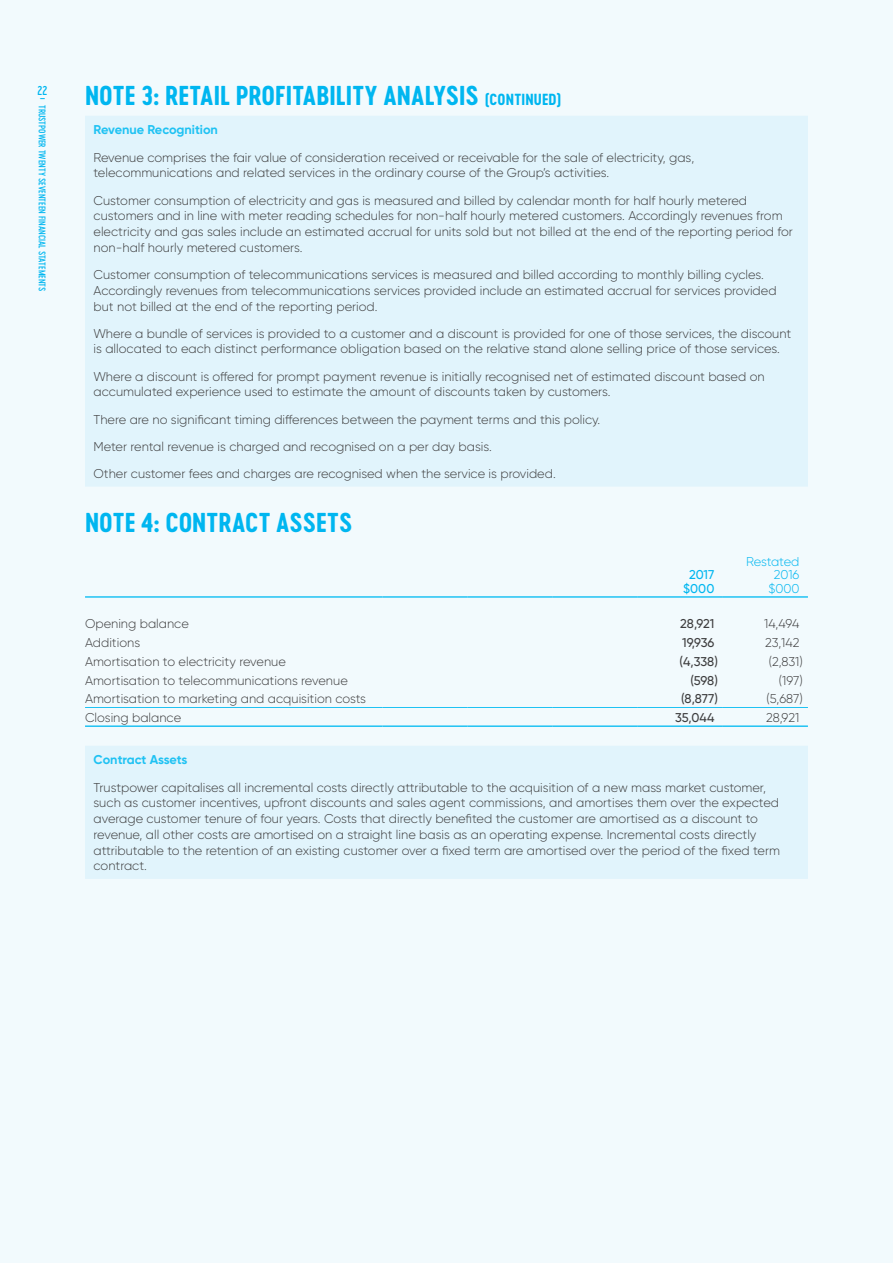
<style>
.page{position:relative;width:893px;height:1263px;background:#f2fafd}
.page>*{position:absolute;margin:0;border:0;box-sizing:border-box;transform-origin:0 0}
.t1{font:25.5px "Cervo Neue Bold Neue";color:#00b6f0}
.t2{font:300 12.75px/15.8px "Gilroy";color:#3e3e3f}
.t3{font:500 12.75px "Gilroy";letter-spacing:-.005em;color:#3e3e3f}
.t4{font:700 12.75px "Gilroy";letter-spacing:-.005em;color:#1fc2f3}
.t5{font:300 12.75px/13.5px "Gilroy";letter-spacing:-.015em;color:#00b6f0;text-align:right}
.t6{font:500 12.75px/13.5px "Gilroy";color:#00b6f0;text-align:center}
.t7{font:12px "Cervo Neue Medium Neue";color:#00b6f0}
.t8{font:9px "Cervo Neue Medium Neue";color:#00b6f0}
.s1{font-size:15px}
</style>
<div class="page">
<div style="left:85px;top:116px;width:723px;height:371px;background:#e1f4fc"></div>
<hr style="left:85px;top:596px;width:298px;height:2px;background:#1fc2f3">
<hr style="left:383px;top:596px;width:85px;height:2px;background:#1fc2f3">
<hr style="left:468px;top:596px;width:85px;height:2px;background:#1fc2f3">
<hr style="left:553px;top:596px;width:85px;height:2px;background:#1fc2f3">
<hr style="left:638px;top:596px;width:85px;height:2px;background:#1fc2f3">
<hr style="left:723px;top:596px;width:85px;height:2px;background:#1fc2f3">
<hr style="left:85px;top:707px;width:298px;height:1px;background:#1fc2f3">
<hr style="left:383px;top:707px;width:85px;height:1px;background:#1fc2f3">
<hr style="left:468px;top:707px;width:85px;height:1px;background:#1fc2f3">
<hr style="left:553px;top:707px;width:85px;height:1px;background:#1fc2f3">
<hr style="left:638px;top:707px;width:85px;height:1px;background:#1fc2f3">
<hr style="left:723px;top:707px;width:85px;height:1px;background:#1fc2f3">
<hr style="left:85px;top:725px;width:298px;height:2px;background:#1fc2f3">
<hr style="left:383px;top:725px;width:85px;height:2px;background:#1fc2f3">
<hr style="left:468px;top:725px;width:85px;height:2px;background:#1fc2f3">
<hr style="left:553px;top:725px;width:85px;height:2px;background:#1fc2f3">
<hr style="left:638px;top:725px;width:85px;height:2px;background:#1fc2f3">
<hr style="left:723px;top:725px;width:85px;height:2px;background:#1fc2f3">
<div style="left:85px;top:746px;width:723px;height:133px;background:#e1f4fc"></div>
<p class="t7" style="left:38px;top:82px;width:11px">2 2_</p>
<p class="t8" style="left:48px;top:105px;width:188px;rotate:90deg">TRUSTPOWER TWENTY SEVENTEEN FINANCIAL STATEMENTS</p>
<h1 class="t1" style="left:85px;top:78px;width:478px">NOTE 3: RETAIL PROFITABILITY ANALYSIS <span class="s1">(CONTINUED)</span></h1>
<p class="t4" style="left:94px;top:122px;width:126px">Revenue Recognition</p>
<p class="t2" style="left:94px;top:149px;width:602px">Revenue comprises the fair value of consideration received or receivable for the sale of electricity, gas, telecommunications and related services in the ordinary course of the Group’s activities.</p>
<p class="t2" style="left:94px;top:192px;width:701px">Customer consumption of electricity and gas is measured and billed by calendar month for half hourly metered customers and in line with meter reading schedules for non-half hourly metered customers. Accordingly revenues from electricity and gas sales include an estimated accrual for units sold but not billed at the end of the reporting period for non-half hourly metered customers.</p>
<p class="t2" style="left:94px;top:267px;width:684px">Customer consumption of telecommunications services is measured and billed according to monthly billing cycles.<br>Accordingly revenues from telecommunications services provided include an estimated accrual for services provided but not billed at the end of the reporting period.</p>
<p class="t2" style="left:94px;top:325px;width:699px">Where a bundle of services is provided to a customer and a discount is provided for one of those services, the discount is allocated to each distinct performance obligation based on the relative stand alone selling price of those services.</p>
<p class="t2" style="left:94px;top:368px;width:673px">Where a discount is offered for prompt payment revenue is initially recognised net of estimated discount based on accumulated experience used to estimate the amount of discounts taken by customers.</p>
<p class="t2" style="left:94px;top:405px;width:508px;line-height:27.2px">There are no significant timing differences between the payment terms and this policy.<br>Meter rental revenue is charged and recognised on a per day basis.<br>Other customer fees and charges are recognised when the service is provided.</p>
<h1 class="t1" style="left:85px;top:505px;width:269px">NOTE 4: CONTRACT ASSETS</h1>
<p class="t6" style="left:683px;top:568px;width:33px">2017 $000</p>
<p class="t5" style="left:746px;top:554px;width:55px">Restated<br>2016 $000</p>
<p class="t2" style="left:85px;top:616px;width:105px">Opening balance</p>
<p class="t3" style="left:680px;top:616px;width:36px">28,921</p>
<p class="t2" style="left:764px;top:616px;width:37px">14,494</p>
<p class="t2" style="left:85px;top:635px;width:57px">Additions</p>
<p class="t3" style="left:682px;top:635px;width:34px">19,936</p>
<p class="t2" style="left:765px;top:635px;width:36px">23,142</p>
<p class="t2" style="left:85px;top:653px;width:202px">Amortisation to electricity revenue</p>
<p class="t3" style="left:680px;top:653px;width:40px">(4,338)</p>
<p class="t2" style="left:769px;top:653px;width:36px">(2,831)</p>
<p class="t2" style="left:85px;top:672px;width:264px">Amortisation to telecommunications revenue</p>
<p class="t3" style="left:690px;top:672px;width:29px">(598)</p>
<p class="t2" style="left:779px;top:672px;width:25px">(197)</p>
<p class="t2" style="left:85px;top:691px;width:282px">Amortisation to marketing and acquisition costs</p>
<p class="t3" style="left:681px;top:691px;width:38px">(8,877)</p>
<p class="t2" style="left:767px;top:691px;width:38px">(5,687)</p>
<p class="t2" style="left:85px;top:709px;width:98px">Closing balance</p>
<p class="t3" style="left:675px;top:710px;width:41px">35,044</p>
<p class="t2" style="left:766px;top:709px;width:35px">28,921</p>
<p class="t4" style="left:94px;top:752px;width:95px">Contract Assets</p>
<p class="t2" style="left:94px;top:779px;width:688px">Trustpower capitalises all incremental costs directly attributable to the acquisition of a new mass market customer, such as customer incentives, upfront discounts and sales agent commissions, and amortises them over the expected average customer tenure of four years. Costs that directly benefited the customer are amortised as a discount to revenue, all other costs are amortised on a straight line basis as an operating expense. Incremental costs directly attributable to the retention of an existing customer over a fixed term are amortised over the period of the fixed term contract.</p>
</div>
